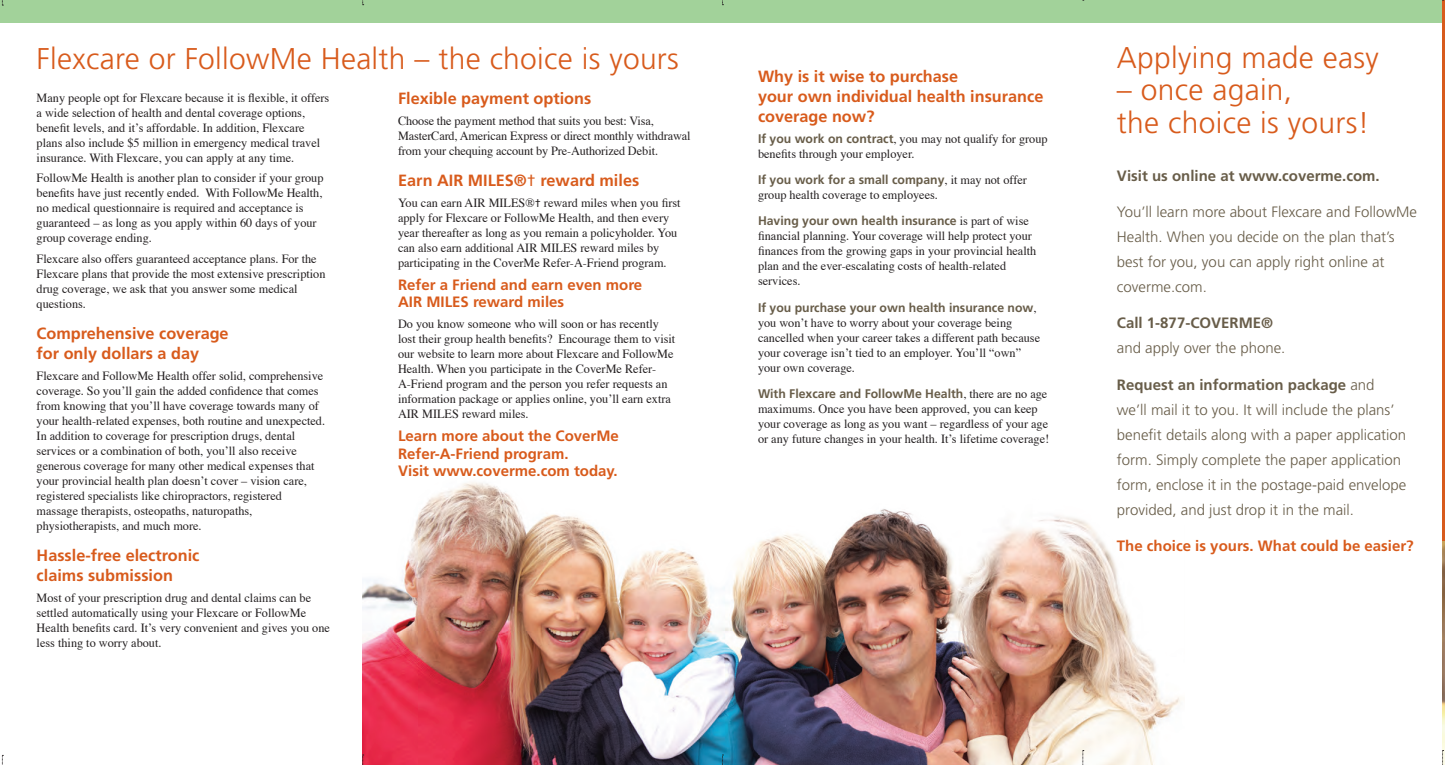
<style>
.page{position:relative;width:1445px;height:765px;background:#fff}
.page>*{position:absolute;margin:0;border:0;box-sizing:border-box;transform-origin:0 0}
.t1{font:300 30px/32.5px "Frutiger";letter-spacing:.01em;color:#d85b1c}
.SUBHEAD{font:700 16.25px/20px "Frutiger";color:#d85b1c}
.BODY_copy{font:700 16.25px/20px "Frutiger";color:#d85b1c}
.BODY_TEXT{font:300 15px/25px "Frutiger";color:#685d49}
.SECOND_SUBHEAD{font:700 15px/17.5px "Frutiger";color:#d85b1c}
.BODY_TEXT-2{font:700 15px "Frutiger";color:#d85b1c}
.BODY_TEXT-3{font:700 15px "Frutiger";color:#685d49}
.BODY_copy-2{font:12.5px/15px "Times";color:#231f20}
.s1{font-weight:400}
.s2{font-family:"Frutiger";font-size:11.25px}
.s3{font-family:"Frutiger";font-weight:700;color:#685d49}
.s4{font-weight:700}
</style>
<div class="page">
<img style="left:1443px;top:541px;width:2px;height:224px">
<img style="left:362px;top:482px;width:818px;height:283px">
<div style="left:0;top:0;width:1443px;height:22px;background:#a2d29a"></div>
<hr style="left:1443px;top:0;width:2px;height:541px;background:#d85b1c">
<svg style="left:362px;top:755px;width:2px;height:10px"></svg>
<svg style="left:1082px;top:750px;width:2px;height:15px"></svg>
<svg style="left:1442px;top:750px;width:1px;height:15px"></svg>
<p class="t1" style="left:37px;top:42px;width:644px">Flexcare or FollowMe Health – the choice is yours</p>
<p class="BODY_copy-2" style="left:37px;top:91px;width:294px">Many people opt for Flexcare because it is flexible, it offers a wide selection of health and dental coverage options, benefit levels, and it’s affordable. In addition, Flexcare plans also include $5 million in emergency medical travel insurance. With Flexcare, you can apply at any time.</p>
<p class="BODY_copy-2" style="left:37px;top:171px;width:288px">FollowMe Health is another plan to consider if your group benefits have just recently ended. With FollowMe Health, no medical questionnaire is required and acceptance is guaranteed – as long as you apply within 60 days of your group coverage ending.</p>
<p class="BODY_copy-2" style="left:37px;top:252px;width:290px">Flexcare also offers guaranteed acceptance plans. For the Flexcare plans that provide the most extensive prescription drug coverage, we ask that you answer some medical questions.</p>
<p class="BODY_copy" style="left:37px;top:323px;width:194px">Comprehensive coverage for only dollars a day</p>
<p class="BODY_copy-2" style="left:37px;top:369px;width:290px">Flexcare and FollowMe Health offer solid, comprehensive coverage. So you’ll gain the added confidence that comes from knowing that you’ll have coverage towards many of your health-related expenses, both routine and unexpected.<br>In addition to coverage for prescription drugs, dental services or a combination of both, you’ll also receive generous coverage for many other medical expenses that your provincial health plan doesn’t cover – vision care, registered specialists like chiropractors, registered massage therapists, osteopaths, naturopaths, physiotherapists, and much more.</p>
<p class="SUBHEAD" style="left:37px;top:545px;width:164px">Hassle-free electronic claims submission</p>
<p class="BODY_copy-2" style="left:37px;top:591px;width:295px">Most of your prescription drug and dental claims can be settled automatically using your Flexcare or FollowMe Health benefits card. It’s very convenient and gives you one less thing to worry about.</p>
<p class="SUBHEAD" style="left:398px;top:89px;width:195px">Flexible payment options</p>
<p class="BODY_copy-2" style="left:398px;top:114px;width:294px">Choose the payment method that suits you best: Visa,<br>MasterCard, American Express or direct monthly withdrawal from your chequing account by Pre-Authorized Debit.</p>
<p class="SUBHEAD" style="left:398px;top:171px;width:243px">Earn AIR MILES®<span class="s1">†</span> reward miles</p>
<p class="BODY_copy-2" style="left:398px;top:196px;width:284px">You can earn AIR MILES®<span class="s2">†</span> reward miles when you first apply for Flexcare or FollowMe Health, and then every year thereafter as long as you remain a policyholder. You can also earn additional AIR MILES reward miles by participating in the CoverMe Refer-A-Friend program.</p>
<p class="SECOND_SUBHEAD" style="left:398px;top:276px;width:246px">Refer a Friend and earn even more<br>AIR MILES reward miles</p>
<p class="BODY_copy-2" style="left:398px;top:317px;width:279px">Do you know someone who will soon or has recently lost their group health benefits? Encourage them to visit our website to learn more about Flexcare and FollowMe Health. When you participate in the CoverMe Refer-A-Friend program and the person you refer requests an information package or applies online, you’ll earn extra AIR MILES reward miles.</p>
<p class="SECOND_SUBHEAD" style="left:398px;top:427px;width:222px">Learn more about the CoverMe<br>Refer-A-Friend program.<br>Visit www.coverme.com today.</p>
<p class="SUBHEAD" style="left:758px;top:67px;width:287px">Why is it wise to purchase<br>your own individual health insurance coverage now?</p>
<p class="BODY_copy-2" style="left:758px;top:132px;width:291px"><span class="s3">If you work on contract</span>, you may not qualify for group benefits through your employer.</p>
<p class="BODY_copy-2" style="left:758px;top:173px;width:270px"><span class="s3">If you work for a small company</span>, it may not offer group health coverage to employees.</p>
<p class="BODY_copy-2" style="left:758px;top:214px;width:280px"><span class="s3">Having your own health insurance</span> is part of wise financial planning. Your coverage will help protect your finances from the growing gaps in your provincial health plan and the ever-escalating costs of health-related services.</p>
<p class="BODY_copy-2" style="left:758px;top:301px;width:284px"><span class="s3">If you purchase your own health insurance now</span>, you won’t have to worry about your coverage being cancelled when your career takes a different path because your coverage isn’t tied to an employer. You’ll “own” your own coverage.</p>
<p class="BODY_copy-2" style="left:758px;top:387px;width:293px"><span class="s3">With Flexcare and FollowMe Health</span>, there are no age maximums. Once you have been approved, you can keep your coverage as long as you want – regardless of your age or any future changes in your health. It’s lifetime coverage!</p>
<p class="t1" style="left:1117px;top:41px;width:263px">Applying made easy</p>
<p class="t1" style="left:1117px;top:74px;width:254px">– once again,<br>the choice is yours!</p>
<p class="BODY_TEXT-3" style="left:1117px;top:167px;width:264px">Visit us online at www.coverme.com.</p>
<p class="BODY_TEXT" style="left:1117px;top:199px;width:302px">You’ll learn more about Flexcare and FollowMe Health. When you decide on the plan that’s best for you, you can apply right online at coverme.com.</p>
<p class="BODY_TEXT" style="left:1117px;top:311px;width:170px"><span class="s4">Call 1-877-COVERME® </span>and apply over the phone.</p>
<p class="BODY_TEXT" style="left:1117px;top:372px;width:291px"><span class="s4">Request an information package</span> and we’ll mail it to you. It will include the plans’ benefit details along with a paper application form. Simply complete the paper application form, enclose it in the postage-paid envelope provided, and just drop it in the mail.</p>
<p class="BODY_TEXT-2" style="left:1117px;top:537px;width:298px">The choice is yours. What could be easier?</p>
</div>
